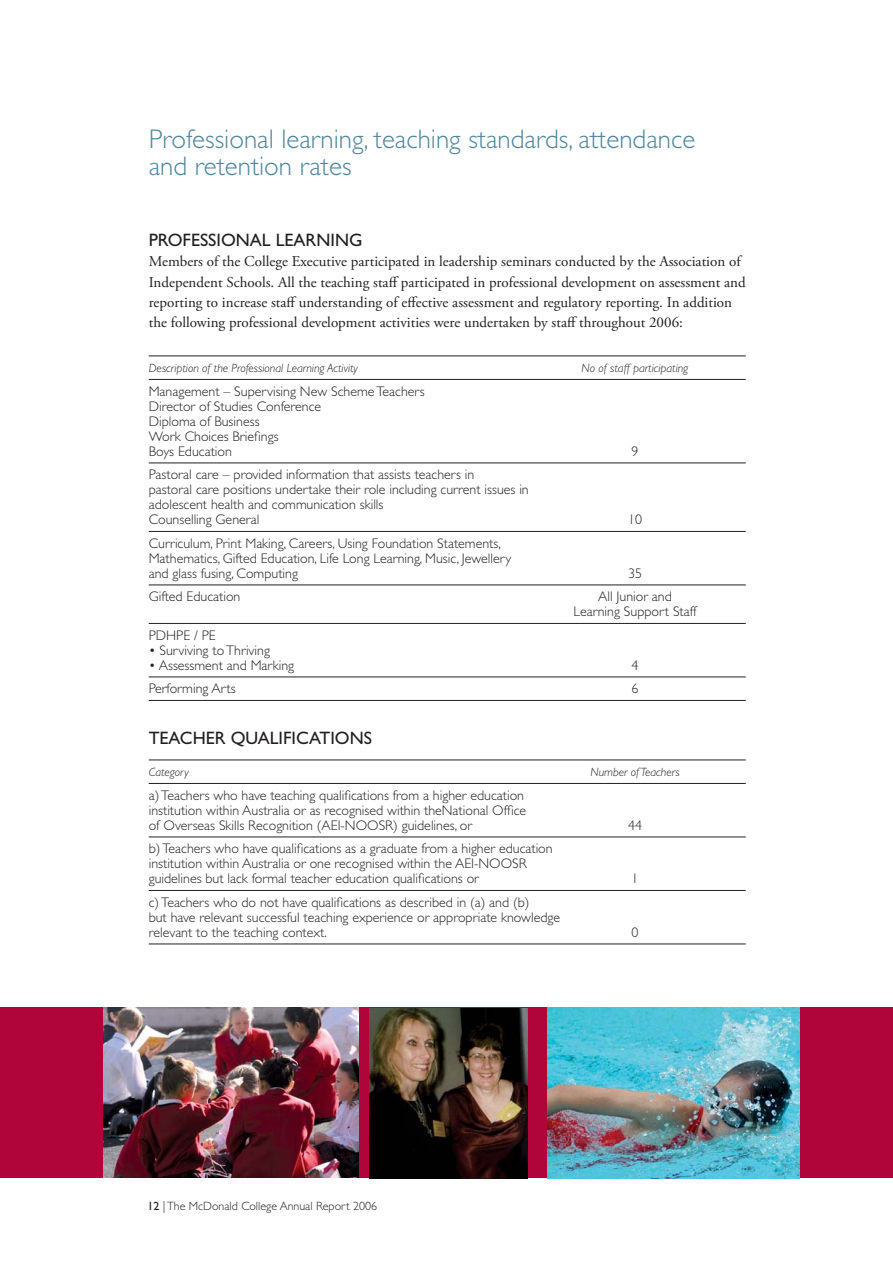
<style>
.page{position:relative;width:893px;height:1263px;background:#fff}
.page>*{position:absolute;margin:0;border:0;box-sizing:border-box;transform-origin:0 0}
.t1{font:300 27px/27px "Gill Sans";color:#4e869d}
.t2{font:18px "Gill Sans";color:#231f20}
.t3{font:15px/20.2px "Adobe Garamond Pro";color:#231f20}
.t4{font:300 13.95px/15px "Gill Sans";color:#231f20}
.t5{font:italic 300 12px "Gill Sans";color:#231f20}
.t6{font:300 12px "Gill Sans";color:#231f20}
.s1{font-weight:400}
</style>
<div class="page">
<div style="left:0;top:1008px;width:892px;height:170px;background:#b0053a"></div>
<hr style="left:149px;top:356px;width:596px;height:1px;background:#231f20">
<hr style="left:149px;top:379px;width:596px;height:1px;background:#231f20">
<hr style="left:149px;top:463px;width:596px;height:1px;background:#231f20">
<hr style="left:149px;top:531px;width:596px;height:1px;background:#231f20">
<hr style="left:149px;top:585px;width:596px;height:1px;background:#231f20">
<hr style="left:149px;top:623px;width:596px;height:1px;background:#231f20">
<hr style="left:149px;top:677px;width:596px;height:1px;background:#231f20">
<hr style="left:149px;top:700px;width:596px;height:1px;background:#231f20">
<hr style="left:149px;top:760px;width:596px;height:1px;background:#231f20">
<hr style="left:149px;top:783px;width:596px;height:1px;background:#231f20">
<hr style="left:149px;top:837px;width:596px;height:1px;background:#231f20">
<hr style="left:149px;top:890px;width:596px;height:1px;background:#231f20">
<hr style="left:149px;top:944px;width:596px;height:1px;background:#231f20">
<img style="left:548px;top:1008px;width:251px;height:170px">
<img style="left:370px;top:1008px;width:157px;height:170px">
<img style="left:103px;top:1008px;width:256px;height:170px">
<h1 class="t1" style="left:149px;top:129px;width:548px">Professional learning, teaching standards, attendance and retention rates</h1>
<p class="t2" style="left:149px;top:234px;width:215px">PROFESSIONAL LEARNING</p>
<p class="t3" style="left:149px;top:253px;width:598px">Members of the College Executive participated in leadership seminars conducted by the Association of Independent Schools. All the teaching staff participated in professional development on assessment and reporting to increase staff understanding of effective assessment and regulatory reporting. In addition the following professional development activities were undertaken by staff throughout 2006:</p>
<p class="t5" style="left:149px;top:364px;width:211px">Description of the Professional Learning Activity</p>
<p class="t5" style="left:581px;top:364px;width:108px">No of staff participating</p>
<p class="t4" style="left:149px;top:385px;width:277px">Management – Supervising New Scheme Teachers<br>Director of Studies Conference<br>Diploma of Business<br>Work Choices Briefings<br>Boys Education</p>
<p class="t4" style="left:631px;top:445px;width:8px">9</p>
<p class="t4" style="left:149px;top:469px;width:381px">Pastoral care – provided information that assists teachers in<br>pastoral care positions undertake their role including current issues in adolescent health and communication skills<br>Counselling General</p>
<p class="t4" style="left:149px;top:537px;width:364px">Curriculum, Print Making, Careers, Using Foundation Statements,<br>Mathematics, Gifted Education, Life Long Learning, Music, Jewellery and glass fusing, Computing</p>
<p class="t4" style="left:628px;top:514px;width:15px">10</p>
<p class="t4" style="left:628px;top:567px;width:15px">35</p>
<p class="t4" style="left:149px;top:591px;width:93px">Gifted Education</p>
<p class="t4" style="left:573px;top:591px;width:124px;text-align:center">All Junior and<br>Learning Support Staff</p>
<p class="t4" style="left:149px;top:629px;width:69px">PDHPE / PE</p>
<p class="t4" style="left:149px;top:644px;width:123px">• Surviving to Thriving</p>
<p class="t4" style="left:149px;top:659px;width:147px">• Assessment and Marking</p>
<p class="t4" style="left:631px;top:659px;width:8px">4</p>
<p class="t4" style="left:149px;top:683px;width:88px">Performing Arts</p>
<p class="t4" style="left:631px;top:683px;width:8px">6</p>
<p class="t2" style="left:149px;top:732px;width:225px">TEACHER QUALIFICATIONS</p>
<p class="t5" style="left:149px;top:768px;width:42px">Category</p>
<p class="t5" style="left:590px;top:768px;width:91px">Number of Teachers</p>
<p class="t4" style="left:149px;top:789px;width:379px">a) Teachers who have teaching qualifications from a higher education institution within Australia or as recognised within theNational Office of Overseas Skills Recognition (AEI-NOOSR) guidelines, or</p>
<p class="t4" style="left:628px;top:819px;width:15px">44</p>
<p class="t4" style="left:149px;top:843px;width:405px">b) Teachers who have qualifications as a graduate from a higher education institution within Australia or one recognised within the AEI-NOOSR guidelines but lack formal teacher education qualifications or</p>
<p class="t4" style="left:149px;top:896px;width:413px">c) Teachers who do not have qualifications as described in (a) and (b)<br>but have relevant successful teaching experience or appropriate knowledge relevant to the teaching context.</p>
<p class="t4" style="left:631px;top:873px;width:8px">1</p>
<p class="t4" style="left:631px;top:926px;width:8px">0</p>
<p class="t6" style="left:147px;top:1202px;width:231px"><span class="s1">12</span> | The McDonald College Annual Report 2006</p>
</div>
